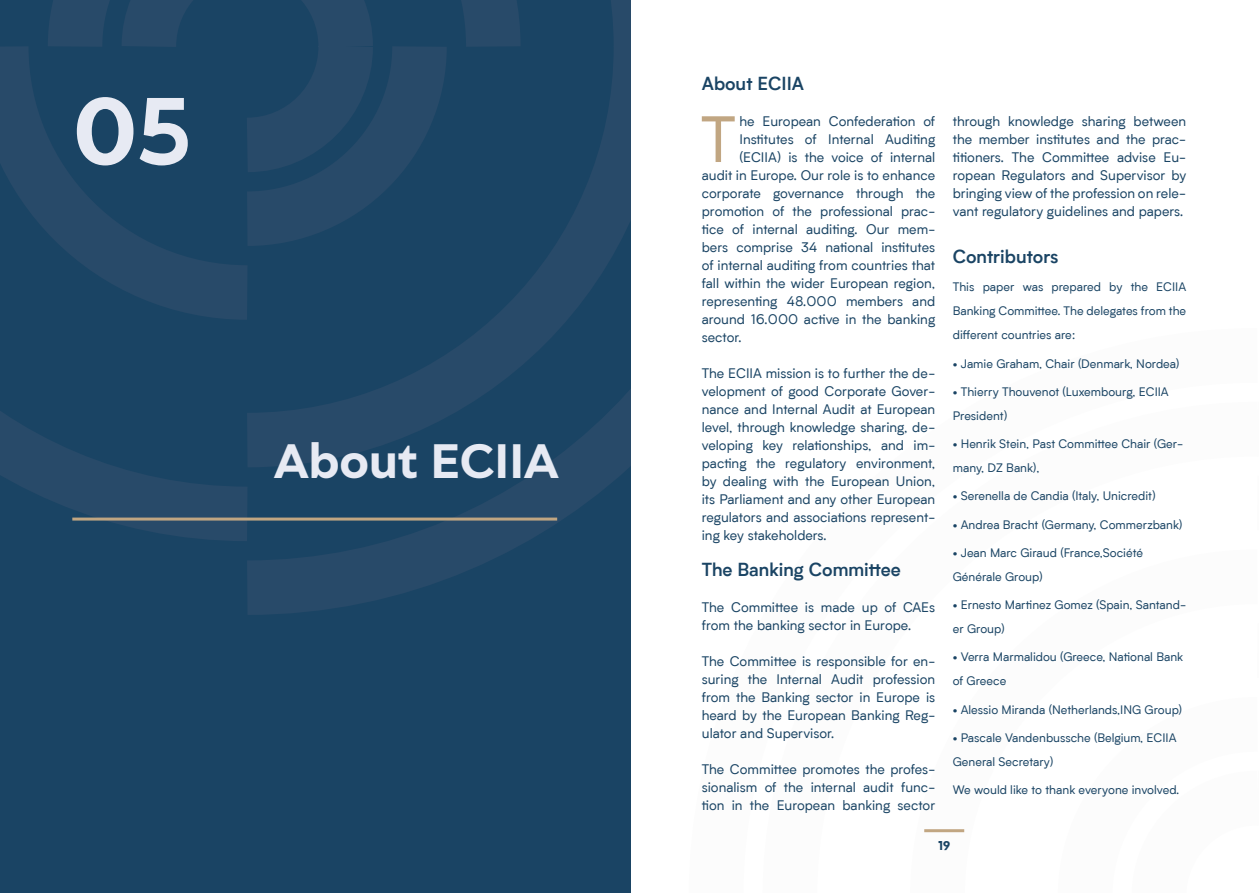
<style>
.page{position:relative;width:1259px;height:893px;background:#fff}
.page>*{position:absolute;margin:0;border:0;box-sizing:border-box;transform-origin:0 0}
.t1{font:90px "Adlinnaka Bold Demo";color:#e7eaf3}
.Capitular{font:63.45px "Biotif";color:#c1a682}
.t2{font:45px "Adlinnaka Bold Demo";color:#e7eaf3}
.Texto{font:600 18px "Biotif";color:#1a4464}
.Texto-2{font:13.5px/18px "Biotif";color:#1a4464;text-align:justify}
.Capitular-2{font:13.5px "Biotif";color:#1a4464}
.Texto-3{font:12px/24px "Biotif";color:#1a4464}
.t3{font:12px "Adlinnaka Bold Demo";color:#1a4464}
</style>
<div class="page">
<div style="left:0;top:0;width:631px;height:893px;background:#1a4464"></div>
<svg style="left:0;top:0;width:631px;height:615px"></svg>
<hr style="left:72px;top:518px;width:485px;height:3px;background:#c1a682">
<hr style="left:924px;top:829px;width:40px;height:3px;background:#c1a682">
<p class="t1" style="left:73px;top:93px;width:120px">05</p>
<p class="t2" style="left:274px;top:442px;width:286px">About ECIIA</p>
<p class="Texto" style="left:702px;top:70px;width:104px">About ECIIA</p>
<p class="Capitular" style="left:701px;top:96px;width:36px">T</p>
<p class="Capitular-2" style="left:739px;top:112px;width:197px">he European Confederation of</p>
<p class="Capitular-2" style="left:739px;top:130px;width:197px">Institutes of Internal Auditing</p>
<p class="Capitular-2" style="left:739px;top:148px;width:197px">(ECIIA) is the voice of internal</p>
<p class="Capitular-2" style="left:702px;top:166px;width:235px">audit in Europe. Our role is to enhance</p>
<p class="Capitular-2" style="left:702px;top:184px;width:235px">corporate governance through the</p>
<p class="Capitular-2" style="left:702px;top:202px;width:235px">promotion of the professional prac-</p>
<p class="Capitular-2" style="left:702px;top:220px;width:235px">tice of internal auditing. Our mem-</p>
<p class="Capitular-2" style="left:702px;top:238px;width:235px">bers comprise 34 national institutes</p>
<p class="Capitular-2" style="left:702px;top:256px;width:235px">of internal auditing from countries that</p>
<p class="Capitular-2" style="left:702px;top:274px;width:235px">fall within the wider European region,</p>
<p class="Capitular-2" style="left:702px;top:292px;width:235px">representing 48.000 members and</p>
<p class="Capitular-2" style="left:702px;top:310px;width:235px">around 16.000 active in the banking</p>
<p class="Capitular-2" style="left:702px;top:328px;width:42px">sector.</p>
<p class="Texto-2" style="left:702px;top:364px;width:235px">The ECIIA mission is to further the de&shy;velopment of good Corporate Gover&shy;nance and Internal Audit at European level, through knowledge sharing, de&shy;veloping key relationships, and im&shy;pacting the regulatory environment, by dealing with the European Union, its Parliament and any other European regulators and associations represent&shy;ing key stakeholders.</p>
<p class="Texto" style="left:702px;top:556px;width:201px">The Banking Committee</p>
<p class="Texto-2" style="left:702px;top:598px;width:235px">The Committee is made up of CAEs from the banking sector in Europe.</p>
<p class="Texto-2" style="left:702px;top:652px;width:235px">The Committee is responsible for en&shy;suring the Internal Audit profession from the Banking sector in Europe is heard by the European Banking Reg&shy;ulator and Supervisor.</p>
<p class="Texto-2" style="left:702px;top:760px;width:235px">The Committee promotes the profes&shy;sionalism of the internal audit func&shy;tion in the European banking sector</p>
<p class="Texto-2" style="left:952px;top:112px;width:235px">through knowledge sharing between the member institutes and the prac&shy;titioners. The Committee advise Eu&shy;ropean Regulators and Supervisor by bringing view of the profession on rele&shy;vant regulatory guidelines and papers.</p>
<p class="Texto" style="left:952px;top:243px;width:107px">Contributors</p>
<p class="Texto-3" style="left:952px;top:274px;width:235px;text-align:justify">This paper was prepared by the ECIIA Banking Committee. The delegates from the different countries are:</p>
<p class="Texto-3" style="left:952px;top:351px;width:228px">• Jamie Graham, Chair (Denmark, Nordea)</p>
<p class="Texto-3" style="left:952px;top:379px;width:217px">• Thierry Thouvenot (Luxembourg, ECIIA<br>President)</p>
<p class="Texto-3" style="left:952px;top:431px;width:232px">• Henrik Stein, Past Committee Chair (Ger&shy;many, DZ Bank),</p>
<p class="Texto-3" style="left:952px;top:484px;width:204px">• Serenella de Candia (Italy, Unicredit)</p>
<p class="Texto-3" style="left:952px;top:512px;width:231px">• Andrea Bracht (Germany, Commerzbank)</p>
<p class="Texto-3" style="left:952px;top:540px;width:192px">• Jean Marc Giraud (France,Société<br>Générale Group)</p>
<p class="Texto-3" style="left:952px;top:592px;width:235px">• Ernesto Martinez Gomez (Spain, Santand&shy;er Group)</p>
<p class="Texto-3" style="left:952px;top:645px;width:232px">• Verra Marmalidou (Greece, National Bank of Greece</p>
<p class="Texto-3" style="left:952px;top:697px;width:231px">• Alessio Miranda (Netherlands,ING Group)</p>
<p class="Texto-3" style="left:952px;top:725px;width:225px">• Pascale Vandenbussche (Belgium, ECIIA<br>General Secretary)</p>
<p class="Texto-3" style="left:952px;top:777px;width:228px">We would like to thank everyone involved.</p>
<p class="t3" style="left:938px;top:840px;width:14px">19</p>
</div>
